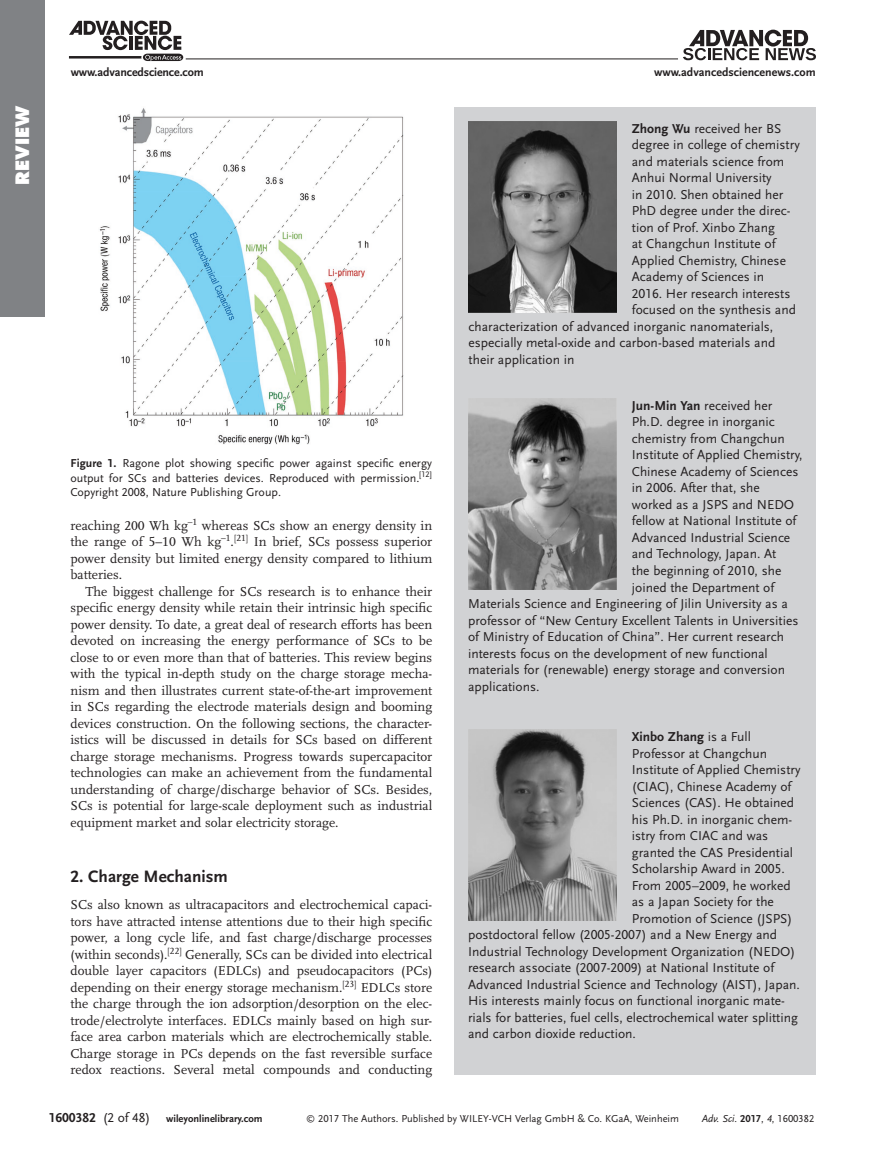
<style>
.page{position:relative;width:891px;height:1175px;background:#fff}
.page>*{position:absolute;margin:0;border:0;box-sizing:border-box;transform-origin:0 0}
.t1{font:800 18px "Futura";letter-spacing:.005em;color:#fff}
.t2{font:700 17.25px "Scala Sans LF";color:#231f20}
.t3{font:13.5px/16.5px "Scala LF";color:#231f20;text-align:justify}
.t4{font:13.5px "Scala Sans LF";color:#231f20}
.t5{font:700 13.5px "Scala Sans LF";color:#231f20}
.t6{font:12px/14.2px "Scala Sans LF";color:#231f20;text-align:justify}
.t7{font:700 12px "Scala Sans LF";color:#231f20}
.t8{font:10.5px "Scala Sans LF";color:#231f20}
.t9{font:700 10.5px "Scala Sans LF";color:#231f20}
.t10{font:italic 10.5px "Scala Sans LF";color:#231f20}
.s1{font-weight:700}
.s2{font-weight:400}
.s3{font-size:13.5px}
.s4{font-weight:400;font-size:13.5px}
.s5{font-size:9px}
.s6{font-weight:700;font-style:normal}
.s7{font-style:normal}
</style>
<div class="page">
<div style="left:0;top:0;width:45px;height:317px;background:#808285"></div>
<svg style="left:69px;top:21px;width:114px;height:40px"></svg>
<hr style="left:186px;top:59px;width:492px;height:1px;background:#231f20">
<svg style="left:683px;top:30px;width:133px;height:30px"></svg>
<div style="left:454px;top:107px;width:361px;height:967px;background:#d1d2d4"></div>
<img style="left:468px;top:121px;width:149px;height:192px">
<img style="left:468px;top:398px;width:149px;height:192px">
<img style="left:468px;top:729px;width:149px;height:191px">
<img style="left:99px;top:108px;width:305px;height:337px">
<h1 class="t1" style="left:11px;top:185px;width:81px;rotate:-90deg">Review</h1>
<p class="t7" style="left:71px;top:65px;width:135px">www.advancedscience.com</p>
<p class="t6" style="left:71px;top:456px;width:363px"><span class="s1">Figure 1.</span> Ragone plot showing specific power against specific energy output for SCs and batteries devices. Reproduced with permission.<sup>[12] </sup>Copyright 2008, Nature Publishing Group.</p>
<p class="t3" style="left:70px;top:517px;width:363px">reaching 200 Wh kg<sup>–1</sup> whereas SCs show an energy density in the range of 5–10 Wh kg<sup>–1</sup>.<sup>[21]</sup> In brief, SCs possess superior power density but limited energy density compared to lithium batteries.</p>
<p class="t3" style="left:71px;top:583px;width:363px;text-indent:15px">The biggest challenge for SCs research is to enhance their specific energy density while retain their intrinsic high specific power density. To date, a great deal of research efforts has been devoted on increasing the energy performance of SCs to be close to or even more than that of batteries. This review begins with the typical in-depth study on the charge storage mecha&shy;nism and then illustrates current state-of-the-art improvement in SCs regarding the electrode materials design and booming devices construction. On the following sections, the character&shy;istics will be discussed in details for SCs based on different charge storage mechanisms. Progress towards supercapacitor technologies can make an achievement from the fundamental understanding of charge/discharge behavior of SCs. Besides, SCs is potential for large-scale deployment such as industrial equipment market and solar electricity storage.</p>
<p class="t2" style="left:71px;top:867px;width:159px">2. Charge Mechanism</p>
<p class="t3" style="left:71px;top:896px;width:363px">SCs also known as ultracapacitors and electrochemical capaci&shy;tors have attracted intense attentions due to their high specific power, a long cycle life, and fast charge/discharge processes (within seconds).<sup>[22]</sup> Generally, SCs can be divided into electrical double layer capacitors (EDLCs) and pseudocapacitors (PCs) depending on their energy storage mechanism.<sup>[23]</sup> EDLCs store the charge through the ion adsorption/desorption on the elec&shy;trode/electrolyte interfaces. EDLCs mainly based on high sur&shy;face area carbon materials which are electrochemically stable.<br>Charge storage in PCs depends on the fast reversible surface redox reactions. Several metal compounds and conducting</p>
<p class="t7" style="left:654px;top:65px;width:163px">www.advancedsciencenews.com</p>
<p class="t4" style="left:632px;top:121px;width:151px"><span class="s1">Zhong Wu</span> received her BS</p>
<p class="t4" style="left:632px;top:137px;width:169px">degree in college of chemistry</p>
<p class="t4" style="left:632px;top:154px;width:154px">and materials science from</p>
<p class="t4" style="left:632px;top:170px;width:141px">Anhui Normal University</p>
<p class="t4" style="left:632px;top:187px;width:153px">in 2010. Shen obtained her</p>
<p class="t4" style="left:632px;top:203px;width:160px">PhD degree under the direc-</p>
<p class="t4" style="left:632px;top:220px;width:144px">tion of Prof. Xinbo Zhang</p>
<p class="t4" style="left:632px;top:236px;width:145px">at Changchun Institute of</p>
<p class="t4" style="left:632px;top:253px;width:156px">Applied Chemistry, Chinese</p>
<p class="t4" style="left:632px;top:269px;width:134px">Academy of Sciences in</p>
<p class="t4" style="left:632px;top:286px;width:160px">2016. Her research interests</p>
<p class="t4" style="left:632px;top:302px;width:166px">focused on the synthesis and</p>
<p class="t4" style="left:469px;top:319px;width:306px">characterization of advanced inorganic nanomaterials,</p>
<p class="t4" style="left:469px;top:335px;width:308px">especially metal-oxide and carbon-based materials and</p>
<p class="t4" style="left:469px;top:352px;width:107px">their application in</p>
<p class="t4" style="left:632px;top:398px;width:142px"><span class="s1">Jun-Min Yan</span> received her</p>
<p class="t4" style="left:632px;top:415px;width:145px">Ph.D. degree in inorganic</p>
<p class="t4" style="left:632px;top:431px;width:154px">chemistry from Changchun</p>
<p class="t4" style="left:632px;top:448px;width:172px">Institute of Applied Chemistry,</p>
<p class="t4" style="left:632px;top:464px;width:168px">Chinese Academy of Sciences</p>
<p class="t4" style="left:632px;top:481px;width:129px">in 2006. After that, she</p>
<p class="t4" style="left:632px;top:497px;width:164px">worked as a JSPS and NEDO</p>
<p class="t4" style="left:632px;top:514px;width:166px">fellow at National Institute of</p>
<p class="t4" style="left:632px;top:530px;width:160px">Advanced Industrial Science</p>
<p class="t4" style="left:632px;top:547px;width:146px">and Technology, Japan. At</p>
<p class="t4" style="left:632px;top:563px;width:151px">the beginning of 2010, she</p>
<p class="t4" style="left:632px;top:580px;width:144px">joined the Department of</p>
<p class="t4" style="left:468px;top:596px;width:321px">Materials Science and Engineering of Jilin University as a</p>
<p class="t4" style="left:468px;top:613px;width:332px">professor of “New Century Excellent Talents in Universities</p>
<p class="t4" style="left:468px;top:629px;width:317px">of Ministry of Education of China”. Her current research</p>
<p class="t4" style="left:468px;top:646px;width:301px">interests focus on the development of new functional</p>
<p class="t4" style="left:468px;top:662px;width:319px">materials for (renewable) energy storage and conversion</p>
<p class="t4" style="left:468px;top:679px;width:73px">applications.</p>
<p class="t5" style="left:632px;top:729px;width:121px">Xinbo Zhang <span class="s2">is a Full</span></p>
<p class="t4" style="left:632px;top:746px;width:137px">Professor at Changchun</p>
<p class="t4" style="left:632px;top:762px;width:170px">Institute of Applied Chemistry</p>
<p class="t4" style="left:632px;top:779px;width:161px">(CIAC), Chinese Academy of</p>
<p class="t4" style="left:632px;top:795px;width:164px">Sciences (CAS). He obtained</p>
<p class="t4" style="left:632px;top:812px;width:162px">his Ph.D. in inorganic chem-</p>
<p class="t4" style="left:632px;top:828px;width:138px">istry from CIAC and was</p>
<p class="t4" style="left:632px;top:845px;width:163px">granted the CAS Presidential</p>
<p class="t4" style="left:632px;top:861px;width:154px">Scholarship Award in 2005.</p>
<p class="t4" style="left:632px;top:878px;width:160px">From 2005–2009, he worked</p>
<p class="t4" style="left:632px;top:894px;width:144px">as a Japan Society for the</p>
<p class="t4" style="left:632px;top:911px;width:162px">Promotion of Science (JSPS)</p>
<p class="t4" style="left:468px;top:927px;width:311px">postdoctoral fellow (2005-2007) and a New Energy and</p>
<p class="t4" style="left:468px;top:944px;width:329px">Industrial Technology Development Organization (NEDO)</p>
<p class="t4" style="left:468px;top:960px;width:308px">research associate (2007-2009) at National Institute of</p>
<p class="t4" style="left:468px;top:977px;width:333px">Advanced Industrial Science and Technology (AIST), Japan.</p>
<p class="t4" style="left:468px;top:993px;width:318px">His interests mainly focus on functional inorganic mate-</p>
<p class="t4" style="left:468px;top:1010px;width:331px">rials for batteries, fuel cells, electrochemical water splitting</p>
<p class="t4" style="left:468px;top:1026px;width:169px">and carbon dioxide reduction.</p>
<p class="t9" style="left:49px;top:1113px;width:216px"><span class="s3">1600382</span> <span class="s4">(2 of 48)</span> wileyonlinelibrary.com</p>
<p class="t8" style="left:306px;top:1113px;width:374px"><span class="s5">©</span> 2017 The Authors. Published by WILEY-VCH Verlag GmbH &amp; Co. KGaA, Weinheim</p>
<p class="t10" style="left:702px;top:1113px;width:114px">Adv. Sci. <span class="s6">2017</span><span class="s7">,</span> 4<span class="s7">, 1600382</span></p>
</div>
